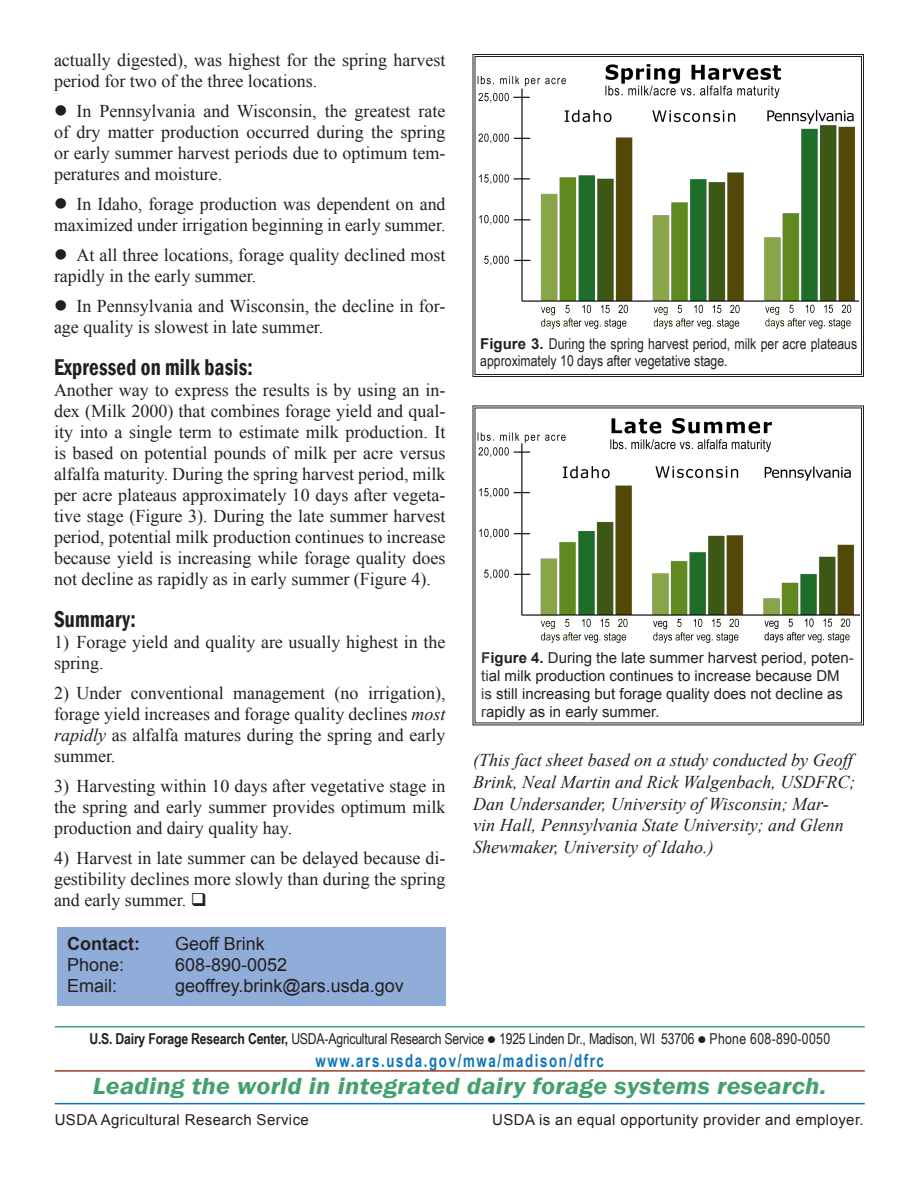
<style>
.page{position:relative;width:918px;height:1188px;background:#fff}
.page>*{position:absolute;margin:0;border:0;box-sizing:border-box;transform-origin:0 0}
.t1{font:italic 600 24px "Franklin Gothic";letter-spacing:.01em;color:#41a16d;scale:1.1 1}
.subhead{font:600 condensed 23.55px "Franklin Gothic";letter-spacing:.01em;color:#231f20;scale:.89 1}
.copy{font:18px/21px "Times New Roman";color:#231f20}
.t2{font:italic 18px/21.6px "Times New Roman";color:#231f20}
.contact_box{font:18px "Arial";color:#231f20}
.t3{font:700 18px "Arial Narrow";letter-spacing:.1em;color:#1074bc;scale:.9 1}
.contact_box-2{font:700 18px "Arial";color:#231f20}
.t4{font:15px/16.5px "Arial Narrow";color:#231f20}
.t5{font:15px/18px "Arial";color:#231f20}
.t6{font:15px "Arial";letter-spacing:.025em;color:#231f20}
.s1{font-style:italic}
.s2{font-family:"Arial";font-weight:700}
.s3{font-weight:700}
</style>
<div class="page">
<div style="left:57px;top:927px;width:389px;height:78px;background:#90acd8"></div>
<svg style="left:472px;top:54px;width:392px;height:323px"></svg>
<div style="left:475px;top:56px;width:387px;height:319px;border:1px solid #231f20"></div>
<img style="left:478px;top:63px;width:381px;height:267px">
<svg style="left:472px;top:405px;width:392px;height:321px"></svg>
<img style="left:477px;top:405px;width:382px;height:238px">
<hr style="left:55px;top:1026px;width:810px;height:2px;background:#41a16d">
<hr style="left:55px;top:1070px;width:810px;height:2px;background:#9d3e22">
<hr style="left:55px;top:1103px;width:810px;height:1px;background:#1074bc">
<p class="copy" style="left:54px;top:50px;width:393px">actually digested), was highest for the spring harvest period for two of the three locations.</p>
<p class="copy" style="left:54px;top:101px;width:393px;text-align:justify">● In Pennsylvania and Wisconsin, the greatest rate of dry matter production occurred during the spring or early summer harvest periods due to optimum tem&shy;peratures and moisture.</p>
<p class="copy" style="left:54px;top:194px;width:393px">● In Idaho, forage production was dependent on and maximized under irrigation beginning in early summer.</p>
<p class="copy" style="left:54px;top:245px;width:393px">● At all three locations, forage quality declined most rapidly in the early summer.</p>
<p class="copy" style="left:54px;top:296px;width:393px">● In Pennsylvania and Wisconsin, the decline in for&shy;age quality is slowest in late summer.</p>
<p class="subhead" style="left:54px;top:352px;width:225px">Expressed on milk basis:</p>
<p class="copy" style="left:54px;top:380px;width:393px;text-align:justify">Another way to express the results is by using an in&shy;dex (Milk 2000) that combines forage yield and qual&shy;ity into a single term to estimate milk production. It is based on potential pounds of milk per acre versus alfalfa maturity. During the spring harvest period, milk per acre plateaus approximately 10 days after vegeta&shy;tive stage (Figure 3). During the late summer harvest period, potential milk production continues to increase because yield is increasing while forage quality does not decline as rapidly as in early summer (Figure 4).</p>
<p class="subhead" style="left:54px;top:604px;width:93px">Summary:</p>
<p class="copy" style="left:54px;top:632px;width:393px">1) Forage yield and quality are usually highest in the spring.</p>
<p class="copy" style="left:54px;top:683px;width:393px;text-align:justify">2) Under conventional management (no irrigation), forage yield increases and forage quality declines <span class="s1">most rapidly</span> as alfalfa matures during the spring and early summer.</p>
<p class="copy" style="left:54px;top:776px;width:393px;text-align:justify">3) Harvesting within 10 days after vegetative stage in the spring and early summer provides optimum milk production and dairy quality hay.</p>
<p class="copy" style="left:54px;top:848px;width:393px;text-align:justify">4) Harvest in late summer can be delayed because di&shy;gestibility declines more slowly than during the spring and early summer. ❑</p>
<p class="contact_box-2" style="left:67px;top:932px;width:74px">Contact:</p>
<p class="contact_box" style="left:175px;top:932px;width:91px">Geoff Brink</p>
<p class="contact_box" style="left:67px;top:953px;width:59px">Phone:</p>
<p class="contact_box" style="left:175px;top:953px;width:114px">608-890-0052</p>
<p class="contact_box" style="left:67px;top:974px;width:52px">Email:</p>
<p class="contact_box" style="left:175px;top:974px;width:230px">geoffrey.brink@ars.usda.gov</p>
<p class="t4" style="left:480px;top:335px;width:379px"><span class="s2">Figure 3.</span> During the spring harvest period, milk per acre plateaus approximately 10 days after vegetative stage.</p>
<p class="t5" style="left:481px;top:649px;width:374px"><span class="s3">Figure 4.</span> During the late summer harvest period, poten&shy;tial milk production continues to increase because DM is still increasing but forage quality does not decline as rapidly as in early summer.</p>
<p class="t2" style="left:473px;top:749px;width:384px">(This fact sheet based on a study conducted by Geoff Brink, Neal Martin and Rick Walgenbach, USDFRC; Dan Undersander, University of Wisconsin; Mar-<br>vin Hall, Pennsylvania State University; and Glenn Shewmaker, University of Idaho.)</p>
<p class="t4" style="left:89px;top:1030px;width:742px"><span class="s3">U.S. Dairy Forage Research Center,</span> USDA-Agricultural Research Service ● 1925 Linden Dr., Madison, WI 53706 ● Phone 608-890-0050</p>
<p class="t3" style="left:316px;top:1047px;width:322px">www.ars.usda.gov/mwa/madison/dfrc</p>
<p class="t1" style="left:93px;top:1070px;width:669px">Leading the world in integrated dairy forage systems research.</p>
<p class="t6" style="left:55px;top:1109px;width:256px">USDA Agricultural Research Service</p>
<p class="t6" style="left:492px;top:1109px;width:373px">USDA is an equal opportunity provider and employer.</p>
</div>
